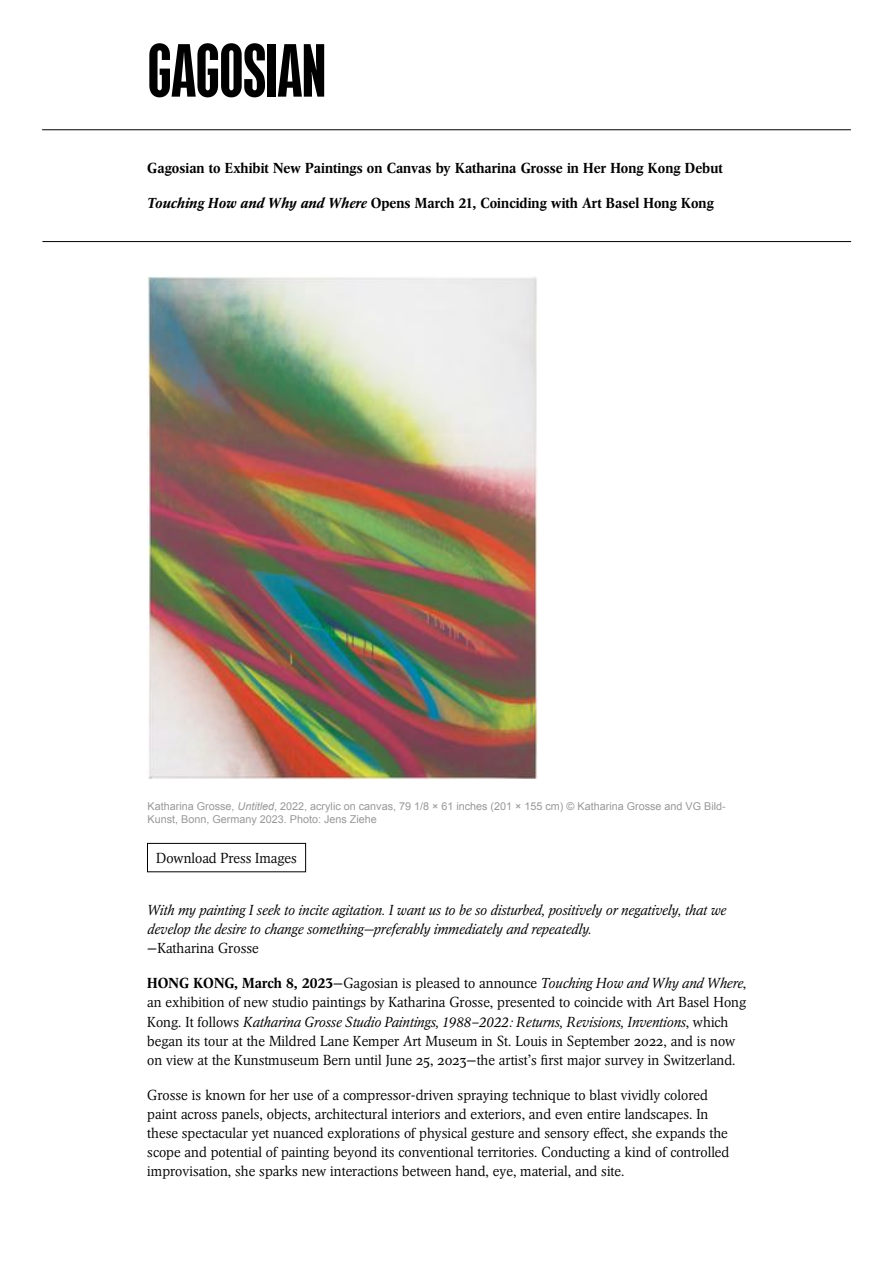
<style>
.page{position:relative;width:893px;height:1263px;background:#fff}
.page>*{position:absolute;margin:0;border:0;box-sizing:border-box;transform-origin:0 0}
.t1{font:75px "GAGOSIANHEADLINE";color:#000}
.t2{font:300 14.4px/19px "Arena New BQ";letter-spacing:.005em;color:#000}
.t3{font:italic 300 14.4px/19px "Arena New BQ";letter-spacing:.005em;color:#000}
.t4{font:500 14.4px "Arena New BQ";letter-spacing:.005em;color:#000}
.t5{font:10.8px/12.9px "Arial";color:#989899}
.s1{font-style:italic}
.s2{font-weight:500}
</style>
<div class="page">
<hr style="left:42px;top:129px;width:809px;height:1px;background:#000">
<img style="left:147px;top:275px;width:390px;height:505px">
<hr style="left:42px;top:241px;width:809px;height:1px;background:#000">
<div style="left:147px;top:843px;width:159px;height:29px;border:1px solid #000"></div>
<h1 class="t1" style="left:148px;top:39px;width:180px">GAGOSIAN</h1>
<p class="t4" style="left:147px;top:159px;width:577px">Gagosian to Exhibit New Paintings on Canvas by Katharina Grosse in Her Hong Kong Debut</p>
<p class="t4" style="left:147px;top:194px;width:568px"><span class="s1">Touching How and Why and Where</span> Opens March 21, Coinciding with Art Basel Hong Kong</p>
<p class="t5" style="left:148px;top:800px;width:580px">Katharina Grosse, <span class="s1">Untitled</span>, 2022, acrylic on canvas, 79 1/8 × 61 inches (201 × 155 cm) © Katharina Grosse and VG Bild-<br>Kunst, Bonn, Germany 2023. Photo: Jens Ziehe</p>
<p class="t2" style="left:156px;top:849px;width:142px">Download Press Images</p>
<p class="t3" style="left:147px;top:901px;width:580px">With my painting I seek to incite agitation. I want us to be so disturbed, positively or negatively, that we develop the desire to change something—preferably immediately and repeatedly.</p>
<p class="t2" style="left:147px;top:939px;width:113px">—Katharina Grosse</p>
<p class="t2" style="left:147px;top:974px;width:600px"><span class="s2">HONG KONG, March 8, 2023</span>—Gagosian is pleased to announce <span class="s1">Touching How and Why and Where</span>, an exhibition of new studio paintings by Katharina Grosse, presented to coincide with Art Basel Hong Kong. It follows <span class="s1">Katharina Grosse Studio Paintings, 1988–2022: Returns, Revisions, Inventions</span>, which began its tour at the Mildred Lane Kemper Art Museum in St. Louis in September 2022, and is now on view at the Kunstmuseum Bern until June 25, 2023—the artist’s first major survey in Switzerland.</p>
<p class="t2" style="left:147px;top:1085px;width:584px">Grosse is known for her use of a compressor-driven spraying technique to blast vividly colored paint across panels, objects, architectural interiors and exteriors, and even entire landscapes. In these spectacular yet nuanced explorations of physical gesture and sensory effect, she expands the scope and potential of painting beyond its conventional territories. Conducting a kind of controlled improvisation, she sparks new interactions between hand, eye, material, and site.</p>
</div>
